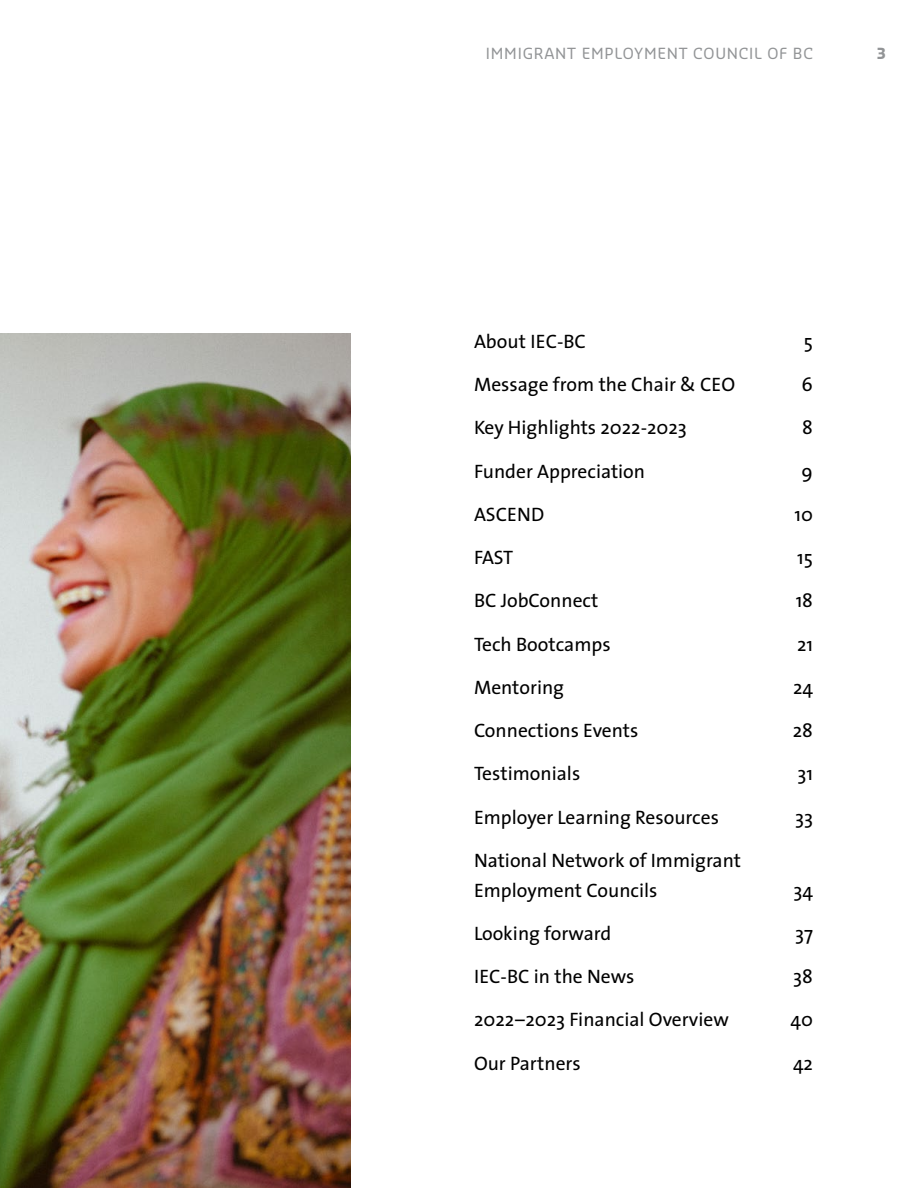
<style>
.page{position:relative;width:918px;height:1188px;background:#fff}
.page>*{position:absolute;margin:0;border:0;box-sizing:border-box;transform-origin:0 0}
.t1{font:19.5px/29.7px "The Sans";color:#000}
.t2{font:15px "Sansa Pro";letter-spacing:.05em;color:#929496}
.t3{font:700 15px "Sansa Pro";color:#929496}
</style>
<div class="page">
<img style="left:0;top:334px;width:351px;height:854px">
<p class="t2" style="left:486px;top:44px;width:329px">IMMIGRANT EMPLOYMENT COUNCIL OF BC</p>
<p class="t3" style="left:876px;top:43px;width:11px">3</p>
<p class="t1" style="left:474px;top:326px;width:114px">About IEC-BC</p>
<p class="t1" style="left:804px;top:326px;width:11px">5</p>
<p class="t1" style="left:474px;top:369px;width:263px">Message from the Chair &amp; CEO</p>
<p class="t1" style="left:802px;top:369px;width:13px">6</p>
<p class="t1" style="left:474px;top:412px;width:214px">Key Highlights 2022-2023</p>
<p class="t1" style="left:802px;top:412px;width:12px">8</p>
<p class="t1" style="left:474px;top:456px;width:173px">Funder Appreciation</p>
<p class="t1" style="left:802px;top:456px;width:13px">9</p>
<p class="t1" style="left:474px;top:499px;width:72px">ASCEND</p>
<p class="t1" style="left:794px;top:499px;width:20px">10</p>
<p class="t1" style="left:474px;top:542px;width:41px">FAST</p>
<p class="t1" style="left:797px;top:542px;width:17px">15</p>
<p class="t1" style="left:474px;top:585px;width:126px">BC JobConnect</p>
<p class="t1" style="left:796px;top:585px;width:19px">18</p>
<p class="t1" style="left:474px;top:629px;width:138px">Tech Bootcamps</p>
<p class="t1" style="left:797px;top:629px;width:17px">21</p>
<p class="t1" style="left:474px;top:672px;width:92px">Mentoring</p>
<p class="t1" style="left:793px;top:672px;width:22px">24</p>
<p class="t1" style="left:474px;top:715px;width:166px">Connections Events</p>
<p class="t1" style="left:793px;top:715px;width:22px">28</p>
<p class="t1" style="left:474px;top:758px;width:108px">Testimonials</p>
<p class="t1" style="left:797px;top:758px;width:17px">31</p>
<p class="t1" style="left:474px;top:802px;width:246px">Employer Learning Resources</p>
<p class="t1" style="left:795px;top:802px;width:19px">33</p>
<p class="t1" style="left:474px;top:845px;width:269px">National Network of Immigrant<br>Employment Councils</p>
<p class="t1" style="left:793px;top:875px;width:21px">34</p>
<p class="t1" style="left:474px;top:918px;width:139px">Looking forward</p>
<p class="t1" style="left:795px;top:918px;width:19px">37</p>
<p class="t1" style="left:474px;top:961px;width:162px">IEC-BC in the News</p>
<p class="t1" style="left:793px;top:961px;width:21px">38</p>
<p class="t1" style="left:474px;top:1004px;width:256px">2022–2023 Financial Overview</p>
<p class="t1" style="left:790px;top:1004px;width:24px">40</p>
<p class="t1" style="left:474px;top:1048px;width:108px">Our Partners</p>
<p class="t1" style="left:793px;top:1048px;width:22px">42</p>
</div>
